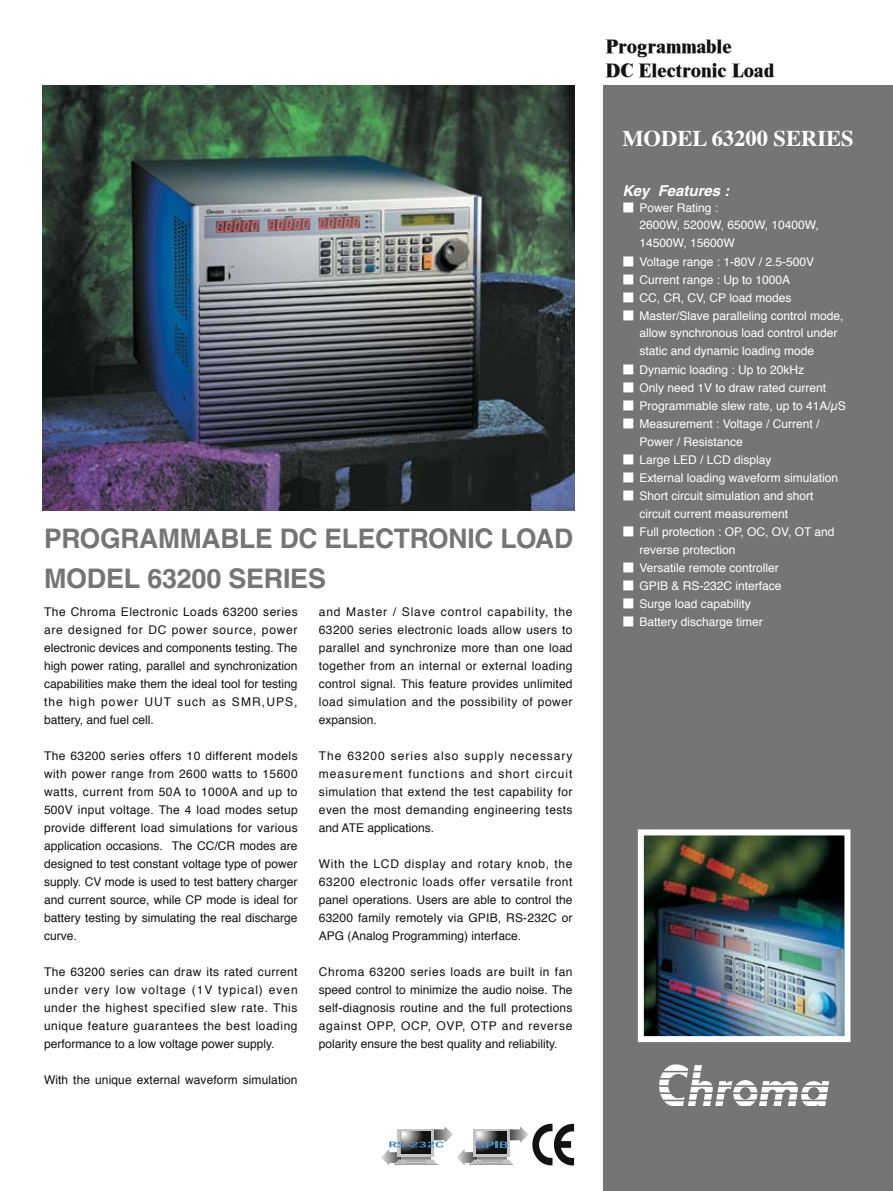
<style>
.page{position:relative;width:893px;height:1191px;background:#fff}
.page>*{position:absolute;margin:0;border:0;box-sizing:border-box;transform-origin:0 0}
.t1{font:700 27px "Helvetica";letter-spacing:-.01em;color:#747575}
.t2{font:700 22.5px "Times";color:#fff}
.t3{font:800 19.5px/24px "Times New Roman";color:#121212}
.t4{font:italic 700 15px "Helvetica";color:#fff}
.t5{font:12px/18px "Helvetica";color:#121212;text-align:justify}
.t6{font:12px/17.9px "Helvetica";color:#fff}
.s1{font-family:"Lin Gothic";font-weight:500}
</style>
<div class="page">
<img style="left:43px;top:85px;width:531px;height:425px">
<div style="left:604px;top:85px;width:289px;height:1106px;background:#747575"></div>
<img style="left:645px;top:836px;width:198px;height:199px">
<div style="left:638px;top:829px;width:212px;height:213px;border:6px solid #fff"></div>
<svg style="left:659px;top:1064px;width:170px;height:42px"></svg>
<svg style="left:381px;top:1123px;width:193px;height:42px"></svg>
<h1 class="t1" style="left:44px;top:521px;width:299px">PROGRAMMABLE DC ELECTRONIC</h1>
<h1 class="t1" style="left:500px;top:521px;width:19px">LOAD</h1>
<h1 class="t1" style="left:44px;top:562px;width:284px">MODEL 63200 SERIES</h1>
<p class="t5" style="left:44px;top:602px;width:255px">The Chroma Electronic Loads 63200 series are designed for DC power source, power electronic devices and components testing. The high power rating, parallel and synchronization capabilities make them the ideal tool for testing the high power UUT such as SMR,UPS, battery, and fuel cell.</p>
<p class="t5" style="left:44px;top:746px;width:255px">The 63200 series offers 10 different models with power range from 2600 watts to 15600 watts, current from 50A to 1000A and up to 500V input voltage. The 4 load modes setup provide different load simulations for various application occasions. The CC/CR modes are designed to test constant voltage type of power supply. CV mode is used to test battery charger and current source, while CP mode is ideal for battery testing by simulating the real discharge curve.</p>
<p class="t5" style="left:44px;top:962px;width:255px">The 63200 series can draw its rated current under very low voltage (1V typical) even under the highest specified slew rate. This unique feature guarantees the best loading performance to a low voltage power supply.</p>
<p class="t5" style="left:44px;top:1070px;width:255px">With the unique external waveform simulation</p>
<p class="t5" style="left:319px;top:602px;width:255px">and Master / Slave control capability, the 63200 series electronic loads allow users to parallel and synchronize more than one load together from an internal or external loading control signal. This feature provides unlimited load simulation and the possibility of power expansion.</p>
<p class="t5" style="left:319px;top:746px;width:255px">The 63200 series also supply necessary measurement functions and short circuit simulation that extend the test capability for even the most demanding engineering tests and ATE applications.</p>
<p class="t5" style="left:319px;top:854px;width:255px">With the LCD display and rotary knob, the 63200 electronic loads offer versatile front panel operations. Users are able to control the 63200 family remotely via GPIB, RS-232C or APG (Analog Programming) interface.</p>
<p class="t5" style="left:319px;top:962px;width:255px">Chroma 63200 series loads are built in fan speed control to minimize the audio noise. The self-diagnosis routine and the full protections against OPP, OCP, OVP, OTP and reverse polarity ensure the best quality and reliability.</p>
<h3 class="t3" style="left:605px;top:35px;width:170px">Programmable<br>DC Electronic Load</h3>
<h2 class="t2" style="left:622px;top:117px;width:233px">MODEL 63200 SERIES</h2>
<p class="t4" style="left:622px;top:181px;width:109px">Key Features :</p>
<p class="t6" style="left:639px;top:198px;width:181px;text-indent:-17px"><span class="s1">■</span> Power Rating :<br>2600W, 5200W, 6500W, 10400W,<br>14500W, 15600W</p>
<p class="t6" style="left:622px;top:252px;width:193px"><span class="s1">■</span> Voltage range : 1-80V / 2.5-500V</p>
<p class="t6" style="left:622px;top:270px;width:169px"><span class="s1">■</span> Current range : Up to 1000A</p>
<p class="t6" style="left:622px;top:288px;width:171px"><span class="s1">■</span> CC, CR, CV, CP load modes</p>
<p class="t6" style="left:639px;top:306px;width:206px;text-indent:-17px"><span class="s1">■</span> Master/Slave paralleling control mode, allow synchronous load control under static and dynamic loading mode</p>
<p class="t6" style="left:622px;top:360px;width:183px"><span class="s1">■</span> Dynamic loading : Up to 20kHz</p>
<p class="t6" style="left:622px;top:378px;width:205px"><span class="s1">■</span> Only need 1V to draw rated current</p>
<p class="t6" style="left:622px;top:396px;width:225px"><span class="s1">■</span> Programmable slew rate, up to 41A/µS</p>
<p class="t6" style="left:639px;top:414px;width:182px;text-indent:-17px"><span class="s1">■</span> Measurement : Voltage / Current /<br>Power / Resistance</p>
<p class="t6" style="left:622px;top:450px;width:151px"><span class="s1">■</span> Large LED / LCD display</p>
<p class="t6" style="left:622px;top:468px;width:217px"><span class="s1">■</span> External loading waveform simulation</p>
<p class="t6" style="left:639px;top:486px;width:176px;text-indent:-17px"><span class="s1">■</span> Short circuit simulation and short circuit current measurement</p>
<p class="t6" style="left:639px;top:522px;width:197px;text-indent:-17px"><span class="s1">■</span> Full protection : OP, OC, OV, OT and reverse protection</p>
<p class="t6" style="left:622px;top:558px;width:158px"><span class="s1">■</span> Versatile remote controller</p>
<p class="t6" style="left:622px;top:576px;width:161px"><span class="s1">■</span> GPIB &amp; RS-232C interface</p>
<p class="t6" style="left:622px;top:594px;width:130px"><span class="s1">■</span> Surge load capability</p>
<p class="t6" style="left:622px;top:612px;width:142px"><span class="s1">■</span> Battery discharge timer</p>
</div>
